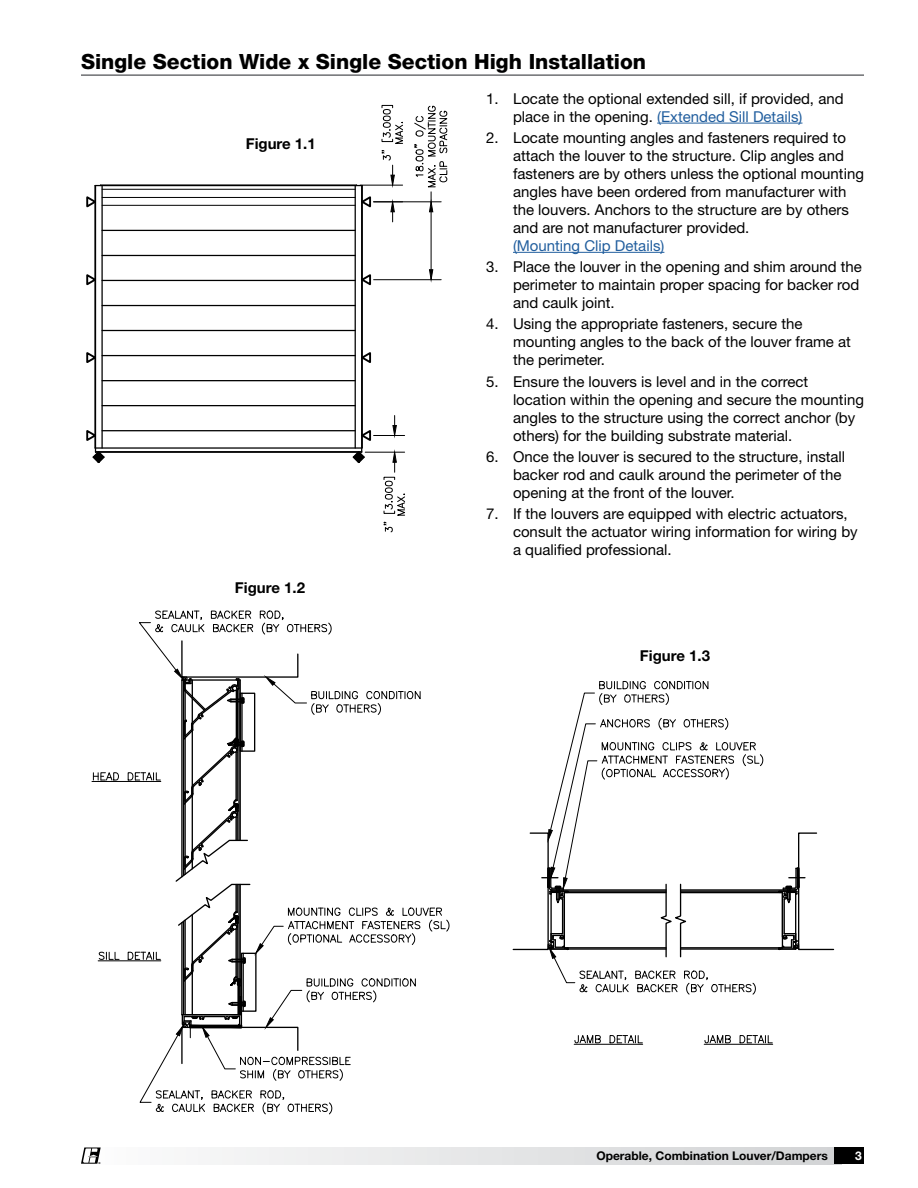
<style>
.page{position:relative;width:918px;height:1188px;background:#fff}
.page>*{position:absolute;margin:0;border:0;box-sizing:border-box;transform-origin:0 0}
.t1{font:800 21px "Helvetica Neue LT Std";color:#000}
.t2{font:15px/18px "Helvetica Neue LT Std";color:#000}
.t3{font:700 15px "Helvetica Neue LT Std";color:#000}
.t4{font:15px "Helvetica Neue LT Std";color:#215e9e}
.t5{font:700 12px "Helvetica Neue LT Std";color:#000}
.t6{font:700 12px "Helvetica Neue LT Std";color:#fff}
.t7{font:700 2.7px "Helvetica Neue LT Std";color:#000}
.s1{color:#215e9e}
</style>
<div class="page">
<div style="left:81px;top:1148px;width:760px;height:16px;background:linear-gradient(to right,#fcfcfd,#d1d3d4)"></div>
<div style="left:834px;top:1148px;width:30px;height:16px;background:#000"></div>
<svg style="left:81px;top:1148px;width:20px;height:16px"></svg>
<hr style="left:81px;top:74px;width:783px;height:2px;background:#6d6e71">
<hr style="left:657px;top:123px;width:145px;height:1px;background:#215e9e">
<hr style="left:513px;top:252px;width:151px;height:1px;background:#215e9e">
<hr style="left:95px;top:185px;width:267px;height:1px;background:#000">
<hr style="left:96px;top:447px;width:266px;height:2px;background:#000">
<hr style="left:96px;top:452px;width:266px;height:1px;background:#000">
<hr style="left:96px;top:451px;width:266px;height:1px;background:#000">
<hr style="left:101px;top:184px;width:256px;height:2px;background:#000">
<hr style="left:94px;top:186px;width:2px;height:262px;background:#000">
<hr style="left:101px;top:186px;width:2px;height:262px;background:#000">
<hr style="left:374px;top:279px;width:67px;height:1px;background:#000">
<hr style="left:374px;top:202px;width:67px;height:1px;background:#000">
<hr style="left:431px;top:212px;width:1px;height:58px;background:#000">
<svg style="left:429px;top:269px;width:5px;height:11px"></svg>
<svg style="left:414px;top:105px;width:34px;height:108px"></svg>
<svg style="left:351px;top:105px;width:56px;height:428px"></svg>
<svg style="left:86px;top:194px;width:11px;height:16px"></svg>
<svg style="left:86px;top:272px;width:11px;height:16px"></svg>
<svg style="left:86px;top:350px;width:11px;height:15px"></svg>
<svg style="left:86px;top:428px;width:20px;height:35px"></svg>
<hr style="left:102px;top:230px;width:253px;height:1px;background:#000">
<hr style="left:102px;top:255px;width:253px;height:1px;background:#000">
<hr style="left:102px;top:280px;width:253px;height:1px;background:#000">
<hr style="left:102px;top:305px;width:253px;height:1px;background:#000">
<hr style="left:102px;top:330px;width:253px;height:1px;background:#000">
<hr style="left:102px;top:355px;width:253px;height:1px;background:#000">
<hr style="left:102px;top:380px;width:253px;height:1px;background:#000">
<hr style="left:102px;top:405px;width:253px;height:1px;background:#000">
<hr style="left:102px;top:430px;width:253px;height:1px;background:#000">
<hr style="left:102px;top:189px;width:253px;height:1px;background:#000">
<hr style="left:102px;top:205px;width:253px;height:1px;background:#000">
<hr style="left:102px;top:197px;width:253px;height:1px;background:#000">
<hr style="left:92px;top:781px;width:69px;height:1px;background:#000">
<svg style="left:93px;top:772px;width:26px;height:9px"></svg>
<hr style="left:98px;top:960px;width:63px;height:1px;background:#000">
<svg style="left:98px;top:951px;width:22px;height:9px"></svg>
<svg style="left:127px;top:610px;width:323px;height:505px"></svg>
<hr style="left:574px;top:1044px;width:69px;height:1px;background:#000">
<svg style="left:574px;top:1035px;width:27px;height:10px"></svg>
<svg style="left:609px;top:1035px;width:34px;height:9px"></svg>
<hr style="left:704px;top:1044px;width:69px;height:1px;background:#000">
<svg style="left:704px;top:1035px;width:27px;height:10px"></svg>
<svg style="left:739px;top:1035px;width:34px;height:9px"></svg>
<svg style="left:512px;top:681px;width:322px;height:314px"></svg>
<h1 class="t1" style="left:81px;top:49px;width:567px">Single Section Wide x Single Section High Installation</h1>
<p class="t2" style="left:513px;top:89px;width:332px;text-indent:-27px">1. Locate the optional extended sill, if provided, and place in the opening. <span class="s1">(Extended Sill Details)</span></p>
<p class="t2" style="left:513px;top:128px;width:352px;text-indent:-27px">2. Locate mounting angles and fasteners required to attach the louver to the structure. Clip angles and fasteners are by others unless the optional mounting angles have been ordered from manufacturer with the louvers. Anchors to the structure are by others and are not manufacturer provided.</p>
<p class="t4" style="left:513px;top:237px;width:153px">(Mounting Clip Details)</p>
<p class="t2" style="left:513px;top:258px;width:351px;text-indent:-27px">3. Place the louver in the opening and shim around the perimeter to maintain proper spacing for backer rod and caulk joint.</p>
<p class="t2" style="left:513px;top:315px;width:339px;text-indent:-27px">4. Using the appropriate fasteners, secure the mounting angles to the back of the louver frame at the perimeter.</p>
<p class="t2" style="left:513px;top:372px;width:352px;text-indent:-27px">5. Ensure the louvers is level and in the correct location within the opening and secure the mounting angles to the structure using the correct anchor (by others) for the building substrate material.</p>
<p class="t2" style="left:513px;top:447px;width:334px;text-indent:-27px">6. Once the louver is secured to the structure, install backer rod and caulk around the perimeter of the opening at the front of the louver.</p>
<p class="t2" style="left:513px;top:504px;width:346px;text-indent:-27px">7. If the louvers are equipped with electric actuators, consult the actuator wiring information for wiring by a qualified professional.</p>
<p class="t3" style="left:246px;top:134px;width:72px">Figure 1.1</p>
<p class="t3" style="left:235px;top:579px;width:72px">Figure 1.2</p>
<p class="t7" style="left:98px;top:1161px;width:4px">®</p>
<p class="t3" style="left:640px;top:647px;width:72px">Figure 1.3</p>
<p class="t5" style="left:596px;top:1148px;width:233px">Operable, Combination Louver/Dampers</p>
<p class="t6" style="left:855px;top:1148px;width:8px">3</p>
</div>
